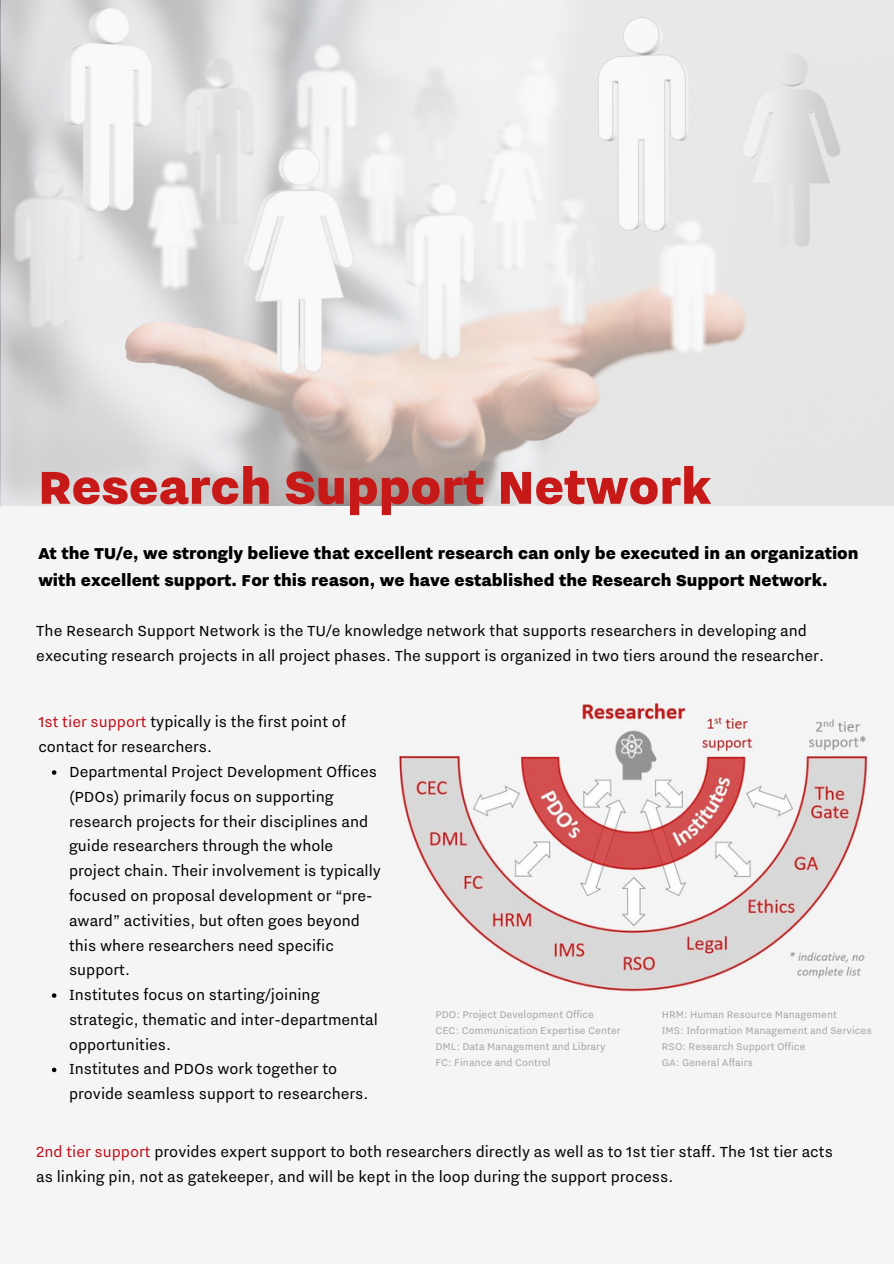
<style>
.page{position:relative;width:894px;height:1264px;background:#fff}
.page>*{position:absolute;margin:0;border:0;box-sizing:border-box;transform-origin:0 0}
.t1{font:900 57px "Nitti Eindhoven";color:#c81919}
.t2{font:900 19.5px/27px "Nitti Eindhoven";color:#000}
.t3{font:18px/24.8px "Nitti Eindhoven";color:#000}
.t4{font:12px "Nitti Eindhoven";color:#a6a6a6}
.s1{color:#c20e1a}
</style>
<div class="page">
<div style="left:0;top:0;width:893px;height:1263px;background:#f5f5f5"></div>
<svg style="left:1px;top:0;width:892px;height:506px;fill:#e7e6e6"></svg>
<img style="left:397px;top:703px;width:471px;height:293px">
<svg style="left:52px;top:770px;width:4px;height:4px"></svg>
<svg style="left:52px;top:993px;width:4px;height:4px"></svg>
<svg style="left:52px;top:1067px;width:4px;height:5px"></svg>
<p class="t1" style="left:38px;top:460px;width:674px">Research Support Network</p>
<p class="t2" style="left:38px;top:540px;width:821px">At the TU/e, we strongly believe that excellent research can only be executed in an organization with excellent support. For this reason, we have established the Research Support Network.</p>
<p class="t3" style="left:36px;top:619px;width:789px">The Research Support Network is the TU/e knowledge network that supports researchers in developing and executing research projects in all project phases. The support is organized in two tiers around the researcher.</p>
<p class="t3" style="left:38px;top:710px;width:309px"><span class="s1">1st tier support</span> typically is the first point of contact for researchers.</p>
<p class="t3" style="left:69px;top:759px;width:313px">Departmental Project Development Offices (PDOs) primarily focus on supporting research projects for their disciplines and guide researchers through the whole project chain. Their involvement is typically focused on proposal development or “pre&shy;award” activities, but often goes beyond this where researchers need specific support.</p>
<p class="t3" style="left:69px;top:982px;width:310px">Institutes focus on starting/joining strategic, thematic and inter-departmental opportunities.</p>
<p class="t3" style="left:69px;top:1057px;width:301px">Institutes and PDOs work together to provide seamless support to researchers.</p>
<p class="t4" style="left:435px;top:1008px;width:160px">PDO: Project Development Office</p>
<p class="t4" style="left:435px;top:1024px;width:187px">CEC: Communication Expertise Center</p>
<p class="t4" style="left:435px;top:1040px;width:172px">DML: Data Management and Library</p>
<p class="t4" style="left:435px;top:1056px;width:117px">FC: Finance and Control</p>
<p class="t4" style="left:661px;top:1008px;width:177px">HRM: Human Resource Management</p>
<p class="t4" style="left:661px;top:1024px;width:211px">IMS: Information Management and Services</p>
<p class="t4" style="left:661px;top:1040px;width:145px">RSO: Research Support Office</p>
<p class="t4" style="left:661px;top:1056px;width:93px">GA: General Affairs</p>
<p class="t3" style="left:36px;top:1139px;width:798px"><span class="s1">2nd tier support</span> provides expert support to both researchers directly as well as to 1st tier staff. The 1st tier acts as linking pin, not as gatekeeper, and will be kept in the loop during the support process.</p>
</div>
